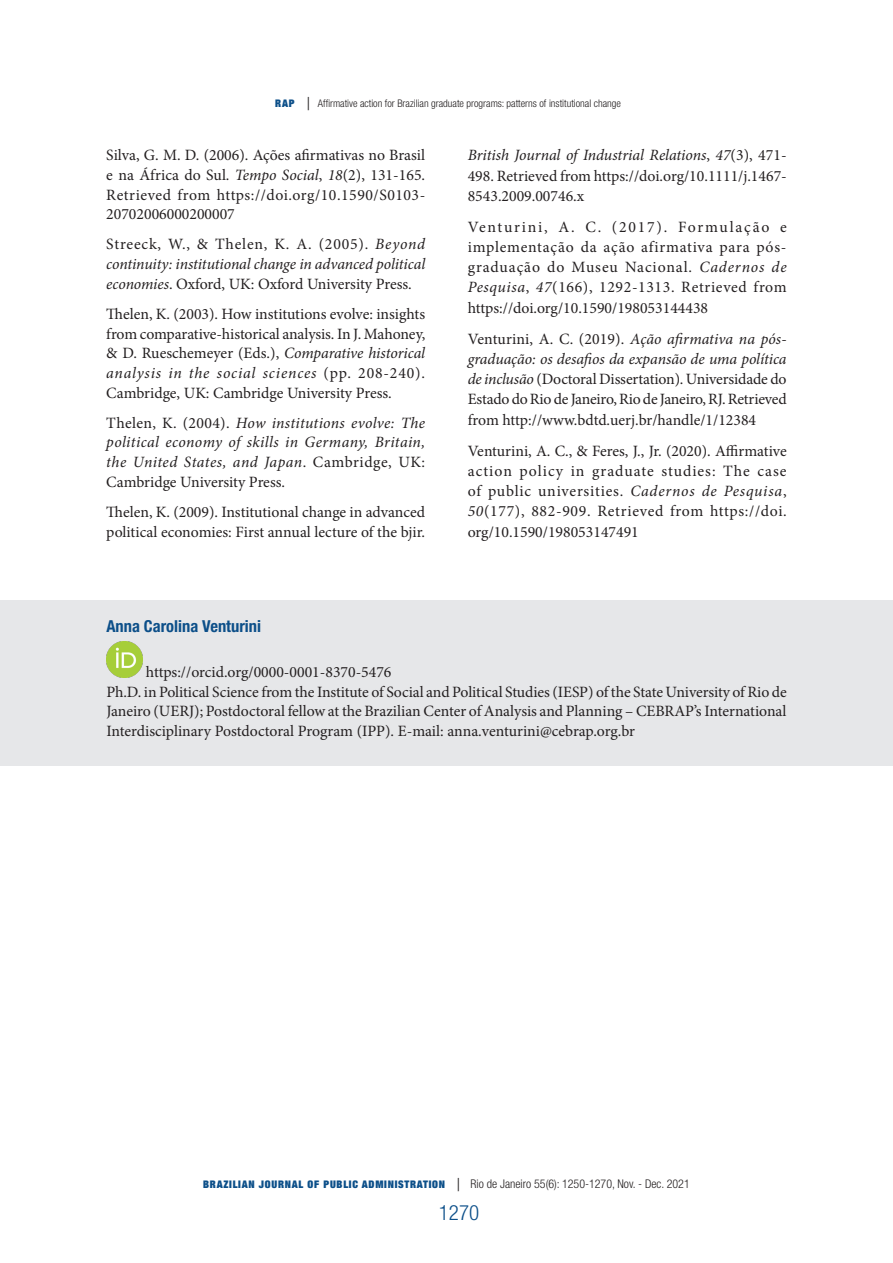
<style>
.page{position:relative;width:893px;height:1263px;background:#fff}
.page>*{position:absolute;margin:0;border:0;box-sizing:border-box;transform-origin:0 0}
.t1{font:300 condensed 21px "Helvetica Neue LT Std";color:#0c4f89}
.AUTOR{font:700 condensed 16.5px "Helvetica Neue LT Std";color:#0c4f89}
.BIBLIOGRAFIA{font:15.75px/20.2px "Minion Pro";color:#231f20;text-align:justify}
.autores_final_1{font:15.75px/19.5px "Minion Pro";color:#231f20;text-align:justify}
.BIBLIOGRAFIA-2{font:italic 15.75px/19.6px "Minion Pro";color:#231f20;text-align:justify}
.t2{font:300 condensed 12px "Helvetica Neue LT Std";color:#231f20}
.t3{font:300 condensed 10.5px "Helvetica Neue LT Std";color:#231f20}
.s1{font-family:"Helvetica Neue";font-weight:900;font-stretch:expanded;color:#0c4f89}
.s2{font-size:18px}
.s3{font-style:italic}
.s4{font-style:normal}
.s5{font-family:"Helvetica Neue";font-weight:900;font-stretch:expanded;font-size:10.5px;color:#0c4f89}
</style>
<div class="page">
<div style="left:0;top:600px;width:893px;height:166px;background:#e6e7e9"></div>
<img style="left:106px;top:641px;width:36px;height:36px">
<p class="t3" style="left:275px;top:98px;width:347px"><span class="s1">RAP</span> <span class="s2">|</span> Affirmative action for Brazilian graduate programs: patterns of institutional change</p>
<p class="BIBLIOGRAFIA" style="left:106px;top:146px;width:320px;line-height:19.6px">Silva, G. M. D. (2006). Ações afirmativas no Brasil e na África do Sul. <span class="s3">Tempo Social</span>, <span class="s3">18</span>(2), 131-165.<br>Retrieved from https://doi.org/10.1590/S0103- 20702006000200007</p>
<p class="BIBLIOGRAFIA-2" style="left:106px;top:235px;width:320px"><span class="s4">Streeck, W., &amp; Thelen, K. A. (2005).</span> Beyond continuity: institutional change in advanced political economies<span class="s4">. Oxford, UK: Oxford University Press.</span></p>
<p class="BIBLIOGRAFIA" style="left:106px;top:304px;width:320px;line-height:19.6px">Thelen, K. (2003). How institutions evolve: insights from comparative-historical analysis. In J. Mahoney, &amp; D. Rueschemeyer (Eds.), <span class="s3">Comparative historical analysis in the social sciences</span> (pp. 208-240).<br>Cambridge, UK: Cambridge University Press.</p>
<p class="BIBLIOGRAFIA-2" style="left:106px;top:413px;width:320px"><span class="s4">Thelen, K. (2004).</span> How institutions evolve: The political economy of skills in Germany, Britain, the United States, and Japan<span class="s4">. Cambridge, UK:<br>Cambridge University Press.</span></p>
<p class="BIBLIOGRAFIA" style="left:106px;top:502px;width:320px;line-height:19.6px">Thelen, K. (2009). Institutional change in advanced political economies: First annual lecture of the bjir.</p>
<p class="BIBLIOGRAFIA" style="left:468px;top:145px;width:321px"><span class="s3">British Journal of Industrial Relations</span>, <span class="s3">47</span>(3), 471- 498. Retrieved from https://doi.org/10.1111/j.1467- 8543.2009.00746.x</p>
<p class="BIBLIOGRAFIA" style="left:468px;top:217px;width:321px">Venturini, A. C. (2017). Formulação e implementação da ação afirmativa para pós&shy;graduação do Museu Nacional. <span class="s3">Cadernos de Pesquisa</span>, <span class="s3">47</span>(166), 1292-1313. Retrieved from https://doi.org/10.1590/198053144438</p>
<p class="BIBLIOGRAFIA" style="left:468px;top:328px;width:321px">Venturini, A. C. (2019). <span class="s3">Ação afirmativa na pós&shy;graduação: os desafios da expansão de uma política de inclusão</span> (Doctoral Dissertation). Universidade do Estado do Rio de Janeiro, Rio de Janeiro, RJ. Retrieved from http://www.bdtd.uerj.br/handle/1/12384</p>
<p class="BIBLIOGRAFIA" style="left:468px;top:440px;width:321px">Venturini, A. C., &amp; Feres, J., Jr. (2020). Affirmative action policy in graduate studies: The case of public universities. <span class="s3">Cadernos de Pesquisa</span>, <span class="s3">50</span>(177), 882-909. Retrieved from https://doi. org/10.1590/198053147491</p>
<p class="AUTOR" style="left:106px;top:616px;width:156px">Anna Carolina Venturini</p>
<p class="autores_final_1" style="left:146px;top:663px;width:247px">https://orcid.org/0000-0001-8370-5476</p>
<p class="autores_final_1" style="left:106px;top:682px;width:682px">Ph.D. in Political Science from the Institute of Social and Political Studies (IESP) of the State University of Rio de Janeiro (UERJ); Postdoctoral fellow at the Brazilian Center of Analysis and Planning – CEBRAP’s International Interdisciplinary Postdoctoral Program (IPP). E-mail: anna.venturini@cebrap.org.br</p>
<p class="t2" style="left:203px;top:1176px;width:488px"><span class="s5">BRAZILIAN JOURNAL OF PUBLIC ADMINISTRATION</span> <span class="s2">|</span> Rio de Janeiro 55(6): 1250-1270, Nov. - Dec. 2021</p>
<h1 class="t1" style="left:439px;top:1200px;width:42px">1270</h1>
</div>
